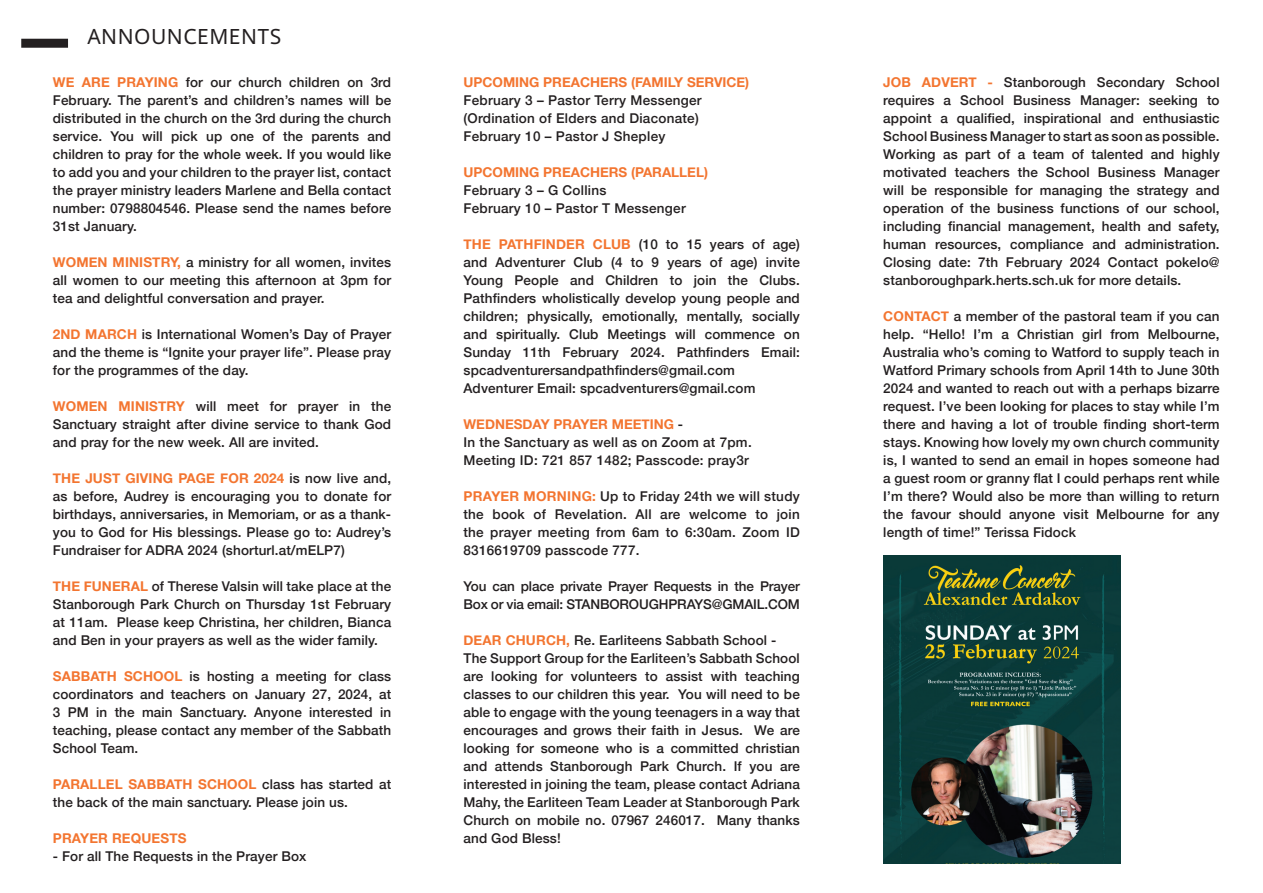
<style>
.page{position:relative;width:1263px;height:893px;background:#fff}
.page>*{position:absolute;margin:0;border:0;box-sizing:border-box;transform-origin:0 0}
.t1{font:21px "Advent Sans Beta";letter-spacing:.025em;color:#231f20}
.t2{font:500 13.5px/18px "Helvetica Neue";letter-spacing:.01em;color:#231f20;text-align:justify}
.t3{font:500 13.5px/18px "Helvetica Neue";letter-spacing:-.01em;color:#231f20}
.t4{font:700 13.5px "Helvetica Neue";color:#f37530}
.s1{font-weight:700;color:#f37530}
</style>
<div class="page">
<div style="left:21px;top:39px;width:47px;height:9px;background:#231f20"></div>
<img style="left:883px;top:556px;width:238px;height:307px">
<h1 class="t1" style="left:87px;top:21px;width:195px">ANNOUNCEMENTS</h1>
<p class="t2" style="left:53px;top:72px;width:340px"><span class="s1">WE ARE PRAYING</span> for our church children on 3rd February. The parent’s and children’s names will be distributed in the church on the 3rd during the church service. You will pick up one of the parents and children to pray for the whole week. If you would like to add you and your children to the prayer list, contact the prayer ministry leaders Marlene and Bella contact number: 0798804546. Please send the names before 31st January.</p>
<p class="t2" style="left:53px;top:252px;width:340px"><span class="s1">WOMEN MINISTRY,</span> a ministry for all women, invites all women to our meeting this afternoon at 3pm for tea and delightful conversation and prayer.</p>
<p class="t2" style="left:53px;top:324px;width:340px"><span class="s1">2ND MARCH</span> is International Women’s Day of Prayer and the theme is “Ignite your prayer life”. Please pray for the programmes of the day.</p>
<p class="t2" style="left:53px;top:396px;width:340px"><span class="s1">WOMEN MINISTRY</span> will meet for prayer in the Sanctuary straight after divine service to thank God and pray for the new week. All are invited.</p>
<p class="t2" style="left:53px;top:468px;width:340px"><span class="s1">THE JUST GIVING PAGE FOR 2024</span> is now live and, as before, Audrey is encouraging you to donate for birthdays, anniversaries, in Memoriam, or as a thank&shy;you to God for His blessings. Please go to: Audrey’s Fundraiser for ADRA 2024 (shorturl.at/mELP7)</p>
<p class="t2" style="left:53px;top:576px;width:340px"><span class="s1">THE FUNERAL</span> of Therese Valsin will take place at the Stanborough Park Church on Thursday 1st February at 11am. Please keep Christina, her children, Bianca and Ben in your prayers as well as the wider family.</p>
<p class="t2" style="left:53px;top:666px;width:340px"><span class="s1">SABBATH SCHOOL</span> is hosting a meeting for class coordinators and teachers on January 27, 2024, at 3 PM in the main Sanctuary. Anyone interested in teaching, please contact any member of the Sabbath School Team.</p>
<p class="t2" style="left:53px;top:774px;width:340px"><span class="s1">PARALLEL SABBATH SCHOOL</span> class has started at the back of the main sanctuary. Please join us.</p>
<p class="t4" style="left:53px;top:828px;width:135px">PRAYER REQUESTS</p>
<p class="t2" style="left:53px;top:846px;width:255px">- For all The Requests in the Prayer Box</p>
<p class="t4" style="left:463px;top:72px;width:287px">UPCOMING PREACHERS (FAMILY SERVICE)</p>
<p class="t2" style="left:463px;top:90px;width:240px;text-align:left">February 3 – Pastor Terry Messenger (Ordination of Elders and Diaconate)<br>February 10 – Pastor J Shepley</p>
<p class="t4" style="left:463px;top:162px;width:246px">UPCOMING PREACHERS (PARALLEL)</p>
<p class="t2" style="left:463px;top:180px;width:224px">February 3 – G Collins<br>February 10 – Pastor T Messenger</p>
<p class="t2" style="left:463px;top:234px;width:338px;text-align:left"><span class="s1">THE PATHFINDER CLUB</span> (10 to 15 years of age) and Adventurer Club (4 to 9 years of age) invite Young People and Children to join the Clubs.<br>Pathfinders wholistically develop young people and children; physically, emotionally, mentally, socially and spiritually. Club Meetings will commence on Sunday 11th February 2024. Pathfinders Email: spcadventurersandpathfinders@gmail.com Adventurer Email: spcadventurers@gmail.com</p>
<p class="t2" style="left:463px;top:414px;width:290px;text-align:left"><span class="s1">WEDNESDAY PRAYER MEETING</span> -<br>In the Sanctuary as well as on Zoom at 7pm.<br>Meeting ID: 721 857 1482; Passcode: pray3r</p>
<p class="t2" style="left:463px;top:486px;width:338px"><span class="s1">PRAYER MORNING:</span> Up to Friday 24th we will study the book of Revelation. All are welcome to join the prayer meeting from 6am to 6:30am. Zoom ID 8316619709 passcode 777.</p>
<p class="t3" style="left:463px;top:576px;width:338px">You can place private Prayer Requests in the Prayer<br>Box or via email: STANBOROUGHPRAYS@GMAIL.COM</p>
<p class="t2" style="left:463px;top:630px;width:338px;text-align:left"><span class="s1">DEAR CHURCH,</span> Re. Earliteens Sabbath School - The Support Group for the Earliteen’s Sabbath School are looking for volunteers to assist with teaching classes to our children this year. You will need to be able to engage with the young teenagers in a way that encourages and grows their faith in Jesus. We are looking for someone who is a committed christian and attends Stanborough Park Church. If you are interested in joining the team, please contact Adriana Mahy, the Earliteen Team Leader at Stanborough Park Church on mobile no. 07967 246017. Many thanks and God Bless!</p>
<p class="t2" style="left:883px;top:72px;width:338px"><span class="s1">JOB ADVERT -</span> Stanborough Secondary School requires a School Business Manager: seeking to appoint a qualified, inspirational and enthusiastic School Business Manager to start as soon as possible.<br>Working as part of a team of talented and highly motivated teachers the School Business Manager will be responsible for managing the strategy and operation of the business functions of our school, including financial management, health and safety, human resources, compliance and administration.<br>Closing date: 7th February 2024 Contact pokelo@ stanboroughpark.herts.sch.uk for more details.</p>
<p class="t2" style="left:883px;top:306px;width:338px"><span class="s1">CONTACT</span> a member of the pastoral team if you can help. “Hello! I’m a Christian girl from Melbourne, Australia who’s coming to Watford to supply teach in Watford Primary schools from April 14th to June 30th 2024 and wanted to reach out with a perhaps bizarre request. I’ve been looking for places to stay while I’m there and having a lot of trouble finding short-term stays. Knowing how lovely my own church community is, I wanted to send an email in hopes someone had a guest room or granny flat I could perhaps rent while I’m there? Would also be more than willing to return the favour should anyone visit Melbourne for any length of time!” Terissa Fidock</p>
</div>
